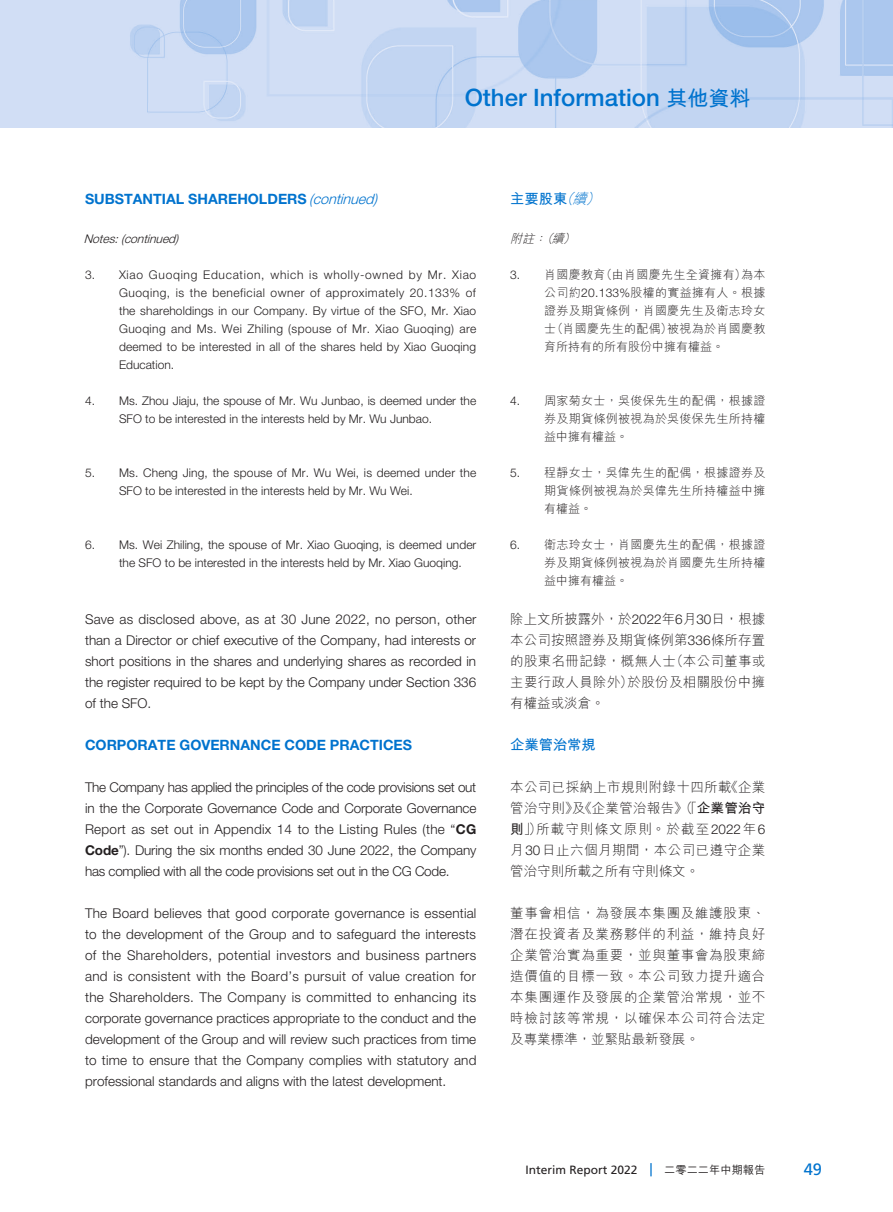
<style>
.page{position:relative;width:893px;height:1212px;background:#fff}
.page>*{position:absolute;margin:0;border:0;box-sizing:border-box;transform-origin:0 0}
.t1{font:500 24px "Helvetica Neue LT Std";color:#0073ce}
.t2{font:16.5px "Frutiger LT Std";color:#0073ce}
.t3{font:700 14.25px "Helvetica Neue LT Std";color:#0073ce}
.t4{font:700 14.25px "M Hei HK";color:#0073ce}
.t5{font:300 13.5px/21px "Helvetica Neue LT Std";color:#231f20;text-align:justify}
.t6{font:300 13.5px/21px "M Hei HK";letter-spacing:.025em;color:#231f20;text-align:justify}
.t7{font:300 12px/18px "Helvetica Neue LT Std";color:#231f20}
.t8{font:300 12px/18px "M Hei HK";letter-spacing:.025em;color:#231f20;text-align:justify}
.t9{font:12px "Frutiger LT Std";color:#231f20}
.t10{font:italic 300 12px "Helvetica Neue LT Std";color:#231f20}
.t11{font:italic 300 12px "M Hei HK";color:#231f20}
.s1{font-family:"M Hei HK";font-weight:700;font-size:21px}
.s2{font-weight:300;font-style:italic}
.s3{font-weight:700}
.s4{font-family:"Helvetica Neue LT Std"}
.s5{font-family:"M Hei HK";font-weight:500;font-size:11.25px}
</style>
<div class="page">
<img style="left:0;top:0;width:893px;height:128px">
<svg style="left:650px;top:1163px;width:2px;height:13px"></svg>
<h1 class="t1" style="left:465px;top:84px;width:287px">Other Information <span class="s1">其他資料</span></h1>
<p class="t3" style="left:85px;top:190px;width:294px">SUBSTANTIAL SHAREHOLDERS <span class="s2">(continued)</span></p>
<p class="t10" style="left:84px;top:231px;width:97px">Notes:(continued)</p>
<p class="t7" style="left:119px;top:266px;width:359px;text-align:justify;text-indent:-34px">3. Xiao Guoqing Education, which is wholly-owned by Mr. Xiao Guoqing, is the beneficial owner of approximately 20.133% of the shareholdings in our Company. By virtue of the SFO, Mr. Xiao Guoqing and Ms. Wei Zhiling (spouse of Mr. Xiao Guoqing) are deemed to be interested in all of the shares held by Xiao Guoqing Education.</p>
<p class="t7" style="left:119px;top:392px;width:359px;text-indent:-34px">4. Ms. Zhou Jiaju, the spouse of Mr. Wu Junbao, is deemed under the<br>SFO to be interested in the interests held by Mr. Wu Junbao.</p>
<p class="t7" style="left:119px;top:464px;width:359px;text-indent:-34px">5. Ms. Cheng Jing, the spouse of Mr. Wu Wei, is deemed under the<br>SFO to be interested in the interests held by Mr. Wu Wei.</p>
<p class="t7" style="left:119px;top:536px;width:359px;text-indent:-34px">6. Ms. Wei Zhiling, the spouse of Mr. Xiao Guoqing, is deemed under the SFO to be interested in the interests held by Mr. Xiao Guoqing.</p>
<p class="t5" style="left:85px;top:608px;width:393px">Save as disclosed above, as at 30 June 2022, no person, other than a Director or chief executive of the Company, had interests or short positions in the shares and underlying shares as recorded in the register required to be kept by the Company under Section 336 of the SFO.</p>
<p class="t3" style="left:85px;top:736px;width:328px">CORPORATE GOVERNANCE CODE PRACTICES</p>
<p class="t5" style="left:85px;top:776px;width:393px">The Company has applied the principles of the code provisions set out in the the Corporate Governance Code and Corporate Governance Report as set out in Appendix 14 to the Listing Rules (the “<span class="s3">CG Code</span>”). During the six months ended 30 June 2022, the Company has complied with all the code provisions set out in the CG Code.</p>
<p class="t5" style="left:85px;top:903px;width:393px">The Board believes that good corporate governance is essential to the development of the Group and to safeguard the interests of the Shareholders, potential investors and business partners and is consistent with the Board’s pursuit of value creation for the Shareholders. The Company is committed to enhancing its corporate governance practices appropriate to the conduct and the development of the Group and will review such practices from time to time to ensure that the Company complies with statutory and professional standards and aligns with the latest development.</p>
<p class="t4" style="left:510px;top:188px;width:96px">主要股東<span class="s2">（續）</span></p>
<p class="t11" style="left:510px;top:230px;width:70px">附註：（續）</p>
<p class="t8" style="left:544px;top:265px;width:223px;text-indent:-34px"><span class="s4">3.</span> 肖國慶教育（由肖國慶先生全資擁有）為本公司約<span class="s4">20.133%</span>股權的實益擁有人。根據證券及期貨條例，肖國慶先生及衛志玲女士（肖國慶先生的配偶）被視為於肖國慶教育所持有的所有股份中擁有權益。</p>
<p class="t8" style="left:544px;top:391px;width:223px;text-indent:-34px"><span class="s4">4.</span> 周家菊女士，吳俊保先生的配偶，根據證券及期貨條例被視為於吳俊保先生所持權益中擁有權益。</p>
<p class="t8" style="left:544px;top:463px;width:223px;text-indent:-34px"><span class="s4">5.</span> 程靜女士，吳偉先生的配偶，根據證券及期貨條例被視為於吳偉先生所持權益中擁有權益。</p>
<p class="t8" style="left:544px;top:535px;width:223px;text-indent:-34px"><span class="s4">6.</span> 衛志玲女士，肖國慶先生的配偶，根據證券及期貨條例被視為於肖國慶先生所持權益中擁有權益。</p>
<p class="t6" style="left:510px;top:608px;width:257px">除上文所披露外，於<span class="s4">2022</span>年<span class="s4">6</span>月<span class="s4">30</span>日，根據本公司按照證券及期貨條例第<span class="s4">336</span>條所存置的股東名冊記錄，概無人士（本公司董事或主要行政人員除外）於股份及相關股份中擁有權益或淡倉。</p>
<p class="t4" style="left:510px;top:734px;width:87px">企業管治常規</p>
<p class="t6" style="left:510px;top:776px;width:257px">本公司已採納上市規則附錄十四所載《企業管治守則》及《企業管治報告》（「<span class="s3">企業管治守則</span>」）所載守則條文原則。於截至<span class="s4">2022</span>年<span class="s4">6</span>月<span class="s4">30</span>日止六個月期間，本公司已遵守企業管治守則所載之所有守則條文。</p>
<p class="t6" style="left:510px;top:902px;width:257px">董事會相信，為發展本集團及維護股東、潛在投資者及業務夥伴的利益，維持良好企業管治實為重要，並與董事會為股東締造價值的目標一致。本公司致力提升適合本集團運作及發展的企業管治常規，並不時檢討該等常規，以確保本公司符合法定及專業標準，並緊貼最新發展。</p>
<p class="t9" style="left:525px;top:1162px;width:241px">Interim Report 2022 <span class="s5">二零二二年中期報告</span></p>
<p class="t2" style="left:804px;top:1159px;width:20px">49</p>
</div>
